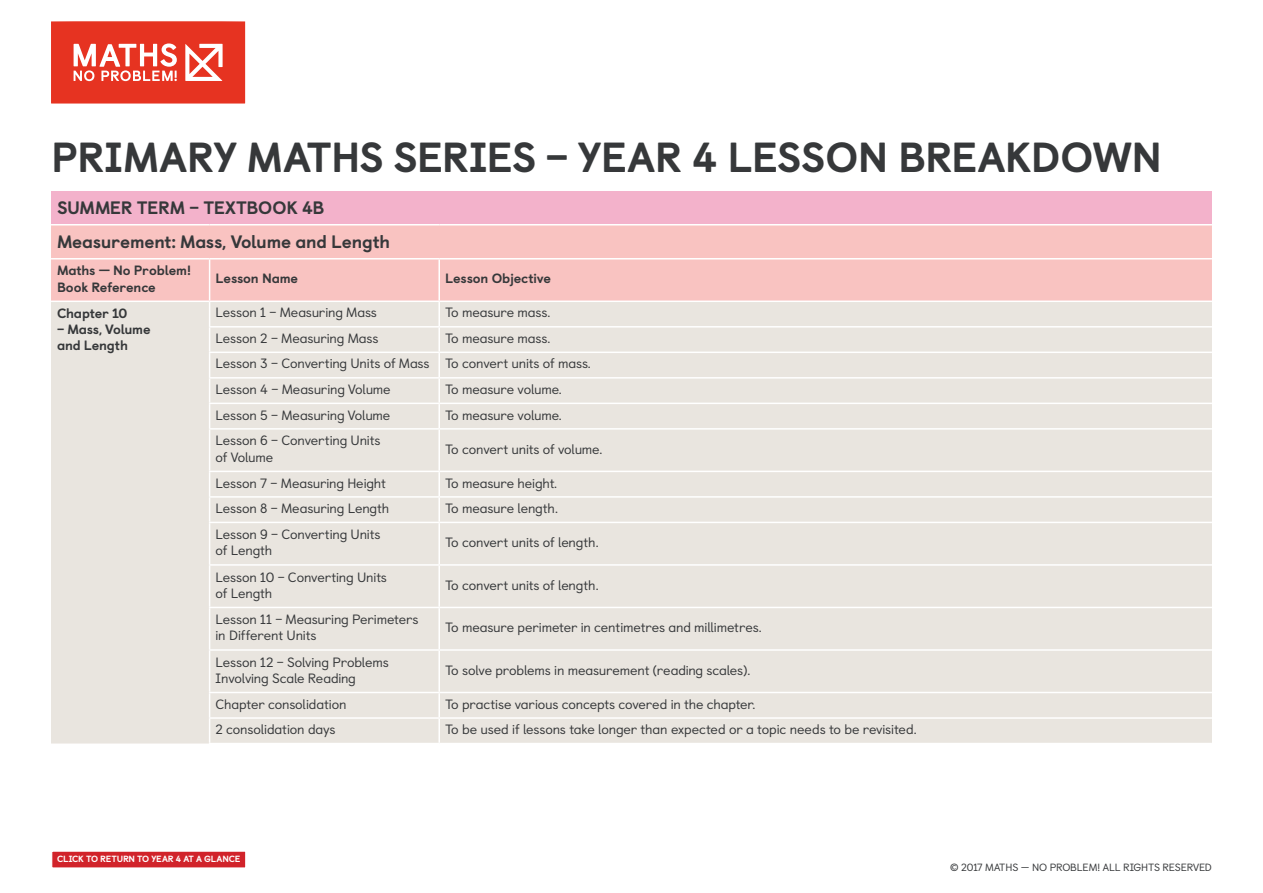
<style>
.page{position:relative;width:1263px;height:893px;background:#fff}
.page>*{position:absolute;margin:0;border:0;box-sizing:border-box;transform-origin:0 0}
.t1{font:800 42px "Castledown";letter-spacing:-.01em;color:#36383a}
.t2{font:800 18px/33.9px "Castledown";letter-spacing:-.015em;color:#36383a}
.t3{font:13.5px/16.2px "Castledown";letter-spacing:-.015em;color:#36383a}
.t4{font:800 13.5px/16.2px "Castledown";letter-spacing:-.01em;color:#36383a}
.t5{font:10.5px "Castledown";letter-spacing:-.015em;color:#36383a}
.t6{font:800 9px "Castledown";letter-spacing:-.02em;color:#fff}
</style>
<div class="page">
<svg style="left:51px;top:21px;width:194px;height:83px;background:#e95243"></svg>
<div style="left:52px;top:851px;width:194px;height:17px;background:#d1232a"></div>
<div style="left:51px;top:850px;width:195px;height:19px;border:1px solid #fff"></div>
<div style="left:51px;top:191px;width:1161px;height:34px;background:#f3b2cb"></div>
<div style="left:51px;top:225px;width:1161px;height:76px;background:#f9c3c1"></div>
<div style="left:51px;top:302px;width:1161px;height:441px;background:#e9e5df"></div>
<hr style="left:51px;top:224px;width:159px;height:1px;background:#fff">
<hr style="left:210px;top:224px;width:229px;height:1px;background:#fff">
<hr style="left:439px;top:224px;width:773px;height:1px;background:#fff">
<hr style="left:210px;top:258px;width:229px;height:1px;background:#fff">
<hr style="left:439px;top:258px;width:773px;height:1px;background:#fff">
<hr style="left:438px;top:259px;width:2px;height:42px;background:#fff">
<hr style="left:438px;top:302px;width:2px;height:24px;background:#fff">
<hr style="left:439px;top:326px;width:773px;height:2px;background:#fff">
<hr style="left:209px;top:326px;width:230px;height:2px;background:#fff">
<hr style="left:438px;top:328px;width:2px;height:24px;background:#fff">
<hr style="left:209px;top:352px;width:230px;height:1px;background:#fff">
<hr style="left:439px;top:352px;width:773px;height:1px;background:#fff">
<hr style="left:438px;top:353px;width:2px;height:24px;background:#fff">
<hr style="left:438px;top:379px;width:2px;height:24px;background:#fff">
<hr style="left:438px;top:404px;width:2px;height:24px;background:#fff">
<hr style="left:209px;top:377px;width:230px;height:2px;background:#fff">
<hr style="left:439px;top:377px;width:773px;height:2px;background:#fff">
<hr style="left:209px;top:403px;width:230px;height:1px;background:#fff">
<hr style="left:439px;top:403px;width:773px;height:1px;background:#fff">
<hr style="left:209px;top:428px;width:230px;height:2px;background:#fff">
<hr style="left:439px;top:428px;width:773px;height:2px;background:#fff">
<hr style="left:438px;top:430px;width:2px;height:41px;background:#fff">
<hr style="left:438px;top:472px;width:2px;height:24px;background:#fff">
<hr style="left:438px;top:498px;width:2px;height:24px;background:#fff">
<hr style="left:438px;top:523px;width:2px;height:41px;background:#fff">
<hr style="left:438px;top:566px;width:2px;height:41px;background:#fff">
<hr style="left:438px;top:608px;width:2px;height:41px;background:#fff">
<hr style="left:438px;top:651px;width:2px;height:41px;background:#fff">
<hr style="left:438px;top:693px;width:2px;height:24px;background:#fff">
<hr style="left:438px;top:719px;width:2px;height:24px;background:#fff">
<hr style="left:209px;top:471px;width:230px;height:1px;background:#fff">
<hr style="left:209px;top:496px;width:230px;height:2px;background:#fff">
<hr style="left:439px;top:471px;width:773px;height:1px;background:#fff">
<hr style="left:439px;top:496px;width:773px;height:2px;background:#fff">
<hr style="left:51px;top:258px;width:159px;height:1px;background:#fff">
<hr style="left:209px;top:259px;width:1px;height:42px;background:#fff">
<svg style="left:209px;top:302px;width:1px;height:126px"></svg>
<hr style="left:209px;top:430px;width:1px;height:41px;background:#fff">
<svg style="left:209px;top:472px;width:1px;height:50px"></svg>
<hr style="left:209px;top:523px;width:1px;height:41px;background:#fff">
<hr style="left:209px;top:566px;width:1px;height:41px;background:#fff">
<hr style="left:209px;top:608px;width:1px;height:41px;background:#fff">
<hr style="left:209px;top:651px;width:1px;height:41px;background:#fff">
<svg style="left:209px;top:693px;width:1px;height:50px"></svg>
<hr style="left:209px;top:522px;width:230px;height:1px;background:#fff">
<hr style="left:439px;top:522px;width:773px;height:1px;background:#fff">
<hr style="left:209px;top:564px;width:230px;height:2px;background:#fff">
<hr style="left:439px;top:564px;width:773px;height:2px;background:#fff">
<hr style="left:209px;top:607px;width:230px;height:1px;background:#fff">
<hr style="left:439px;top:607px;width:773px;height:1px;background:#fff">
<hr style="left:209px;top:649px;width:230px;height:2px;background:#fff">
<hr style="left:439px;top:649px;width:773px;height:2px;background:#fff">
<hr style="left:209px;top:692px;width:230px;height:1px;background:#fff">
<hr style="left:439px;top:692px;width:773px;height:1px;background:#fff">
<hr style="left:209px;top:717px;width:230px;height:2px;background:#fff">
<hr style="left:439px;top:717px;width:773px;height:2px;background:#fff">
<h1 class="t1" style="left:51px;top:123px;width:1113px">PRIMARY MATHS SERIES – YEAR 4 LESSON BREAKDOWN</h1>
<h2 class="t2" style="left:57px;top:189px;width:335px">SUMMER TERM – TEXTBOOK 4B<br>Measurement: Mass, Volume and Length</h2>
<p class="t4" style="left:57px;top:261px;width:136px">Maths — No Problem!<br>Book Reference</p>
<p class="t4" style="left:216px;top:269px;width:84px">Lesson Name</p>
<p class="t4" style="left:445px;top:269px;width:107px">Lesson Objective</p>
<p class="t4" style="left:57px;top:304px;width:72px">Chapter 10</p>
<p class="t4" style="left:57px;top:320px;width:95px">– Mass, Volume and Length</p>
<p class="t3" style="left:216px;top:303px;width:163px">Lesson 1 – Measuring Mass</p>
<p class="t3" style="left:445px;top:303px;width:107px">To measure mass.</p>
<p class="t3" style="left:216px;top:329px;width:164px">Lesson 2 – Measuring Mass</p>
<p class="t3" style="left:216px;top:324px;width:377px;line-height:25.5px;text-indent:230px">To measure mass.<br>Lesson 3 – Converting Units of Mass To convert units of mass.<br>Lesson 4 – Measuring Volume</p>
<p class="t3" style="left:445px;top:380px;width:118px">To measure volume.</p>
<p class="t3" style="left:216px;top:405px;width:176px">Lesson 5 – Measuring Volume</p>
<p class="t3" style="left:445px;top:405px;width:118px">To measure volume.</p>
<p class="t3" style="left:216px;top:431px;width:166px">Lesson 6 – Converting Units of Volume</p>
<p class="t3" style="left:445px;top:440px;width:159px">To convert units of volume.</p>
<p class="t3" style="left:216px;top:474px;width:172px">Lesson 7 – Measuring Height</p>
<p class="t3" style="left:445px;top:474px;width:113px">To measure height.</p>
<p class="t3" style="left:216px;top:499px;width:175px">Lesson 8 – Measuring Length</p>
<p class="t3" style="left:445px;top:499px;width:114px">To measure length.</p>
<p class="t3" style="left:216px;top:525px;width:166px">Lesson 9 – Converting Units of Length</p>
<p class="t3" style="left:445px;top:533px;width:155px">To convert units of length.</p>
<p class="t3" style="left:216px;top:567px;width:173px">Lesson 10 – Converting Units of Length</p>
<p class="t3" style="left:445px;top:576px;width:155px">To convert units of length.</p>
<p class="t3" style="left:216px;top:610px;width:204px">Lesson 11 – Measuring Perimeters in Different Units</p>
<p class="t3" style="left:445px;top:618px;width:318px">To measure perimeter in centimetres and millimetres.</p>
<p class="t3" style="left:216px;top:653px;width:175px">Lesson 12 – Solving Problems<br>Involving Scale Reading</p>
<p class="t3" style="left:445px;top:661px;width:307px">To solve problems in measurement (reading scales).</p>
<p class="t3" style="left:216px;top:695px;width:133px">Chapter consolidation</p>
<p class="t3" style="left:445px;top:695px;width:312px">To practise various concepts covered in the chapter.</p>
<p class="t3" style="left:216px;top:720px;width:122px">2 consolidation days</p>
<p class="t3" style="left:445px;top:720px;width:473px">To be used if lessons take longer than expected or a topic needs to be revisited.</p>
<p class="t6" style="left:57px;top:852px;width:185px">CLICK TO RETURN TO YEAR 4 AT A GLANCE</p>
<p class="t5" style="left:950px;top:859px;width:263px">© 2017 MATHS – NO PROBLEM! ALL RIGHTS RESERVED</p>
</div>
